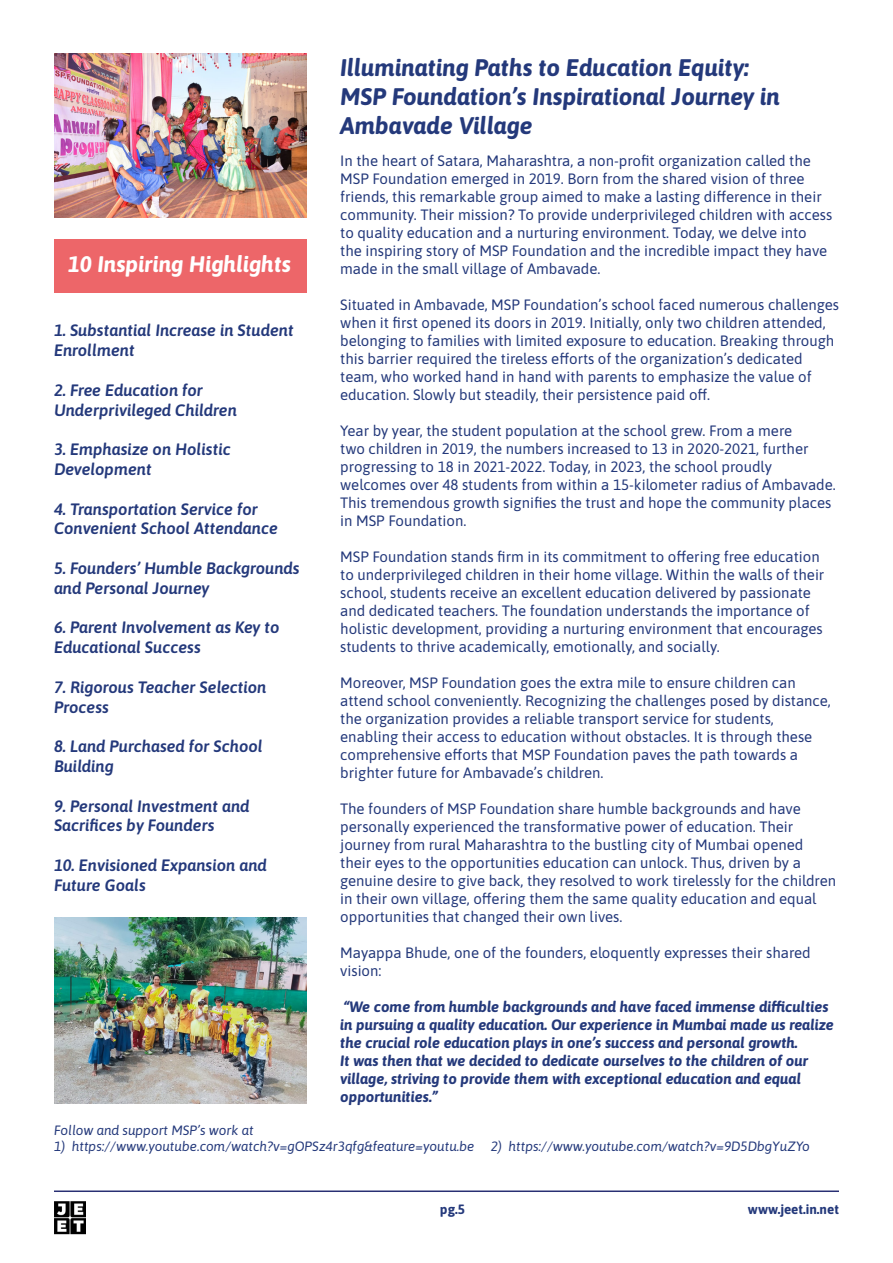
<style>
.page{position:relative;width:893px;height:1263px;background:#fff}
.page>*{position:absolute;margin:0;border:0;box-sizing:border-box;transform-origin:0 0}
.t1{font:italic 24px/28.8px "Asap";color:#24397b}
.t2{font:italic 22.5px "Asap";color:#fff}
.t3{font:italic 16.5px/19.8px "Asap";color:#24397b}
.t4{font:15px/18px "Asap";color:#24397b}
.t5{font:italic 15px/18px "Asap";color:#24397b}
.t6{font:italic 13.5px "Asap";color:#24397b}
.t7{font:13.5px "Asap";color:#24397b}
</style>
<div class="page">
<img style="left:54px;top:1201px;width:32px;height:34px">
<img style="left:54px;top:54px;width:252px;height:163px">
<img style="left:54px;top:917px;width:252px;height:186px">
<div style="left:54px;top:239px;width:252px;height:54px;background:#ed6669"></div>
<hr style="left:54px;top:1190px;width:785px;height:2px;background:#292f73">
<p class="t2" style="left:68px;top:249px;width:225px">10 Inspiring Highlights</p>
<p class="t3" style="left:54px;top:320px;width:241px">1. Substantial Increase in Student<br>Enrollment</p>
<p class="t3" style="left:54px;top:379px;width:184px">2. Free Education for<br>Underprivileged Children</p>
<p class="t3" style="left:54px;top:439px;width:178px">3. Emphasize on Holistic<br>Development</p>
<p class="t3" style="left:54px;top:498px;width:225px">4. Transportation Service for<br>Convenient School Attendance</p>
<p class="t3" style="left:54px;top:557px;width:247px">5. Founders’ Humble Backgrounds and Personal Journey</p>
<p class="t3" style="left:54px;top:617px;width:227px">6. Parent Involvement as Key to<br>Educational Success</p>
<p class="t3" style="left:54px;top:676px;width:214px">7. Rigorous Teacher Selection<br>Process</p>
<p class="t3" style="left:54px;top:736px;width:210px">8. Land Purchased for School<br>Building</p>
<p class="t3" style="left:54px;top:795px;width:197px">9. Personal Investment and<br>Sacrifices by Founders</p>
<p class="t3" style="left:54px;top:854px;width:214px">10. Envisioned Expansion and<br>Future Goals</p>
<p class="t1" style="left:340px;top:52px;width:441px">Illuminating Paths to Education Equity:<br>MSP Foundation’s Inspirational Journey in<br>Ambavade Village</p>
<p class="t4" style="left:340px;top:151px;width:493px">In the heart of Satara, Maharashtra, a non-profit organization called the MSP Foundation emerged in 2019. Born from the shared vision of three friends, this remarkable group aimed to make a lasting difference in their community. Their mission? To provide underprivileged children with access to quality education and a nurturing environment. Today, we delve into the inspiring story of MSP Foundation and the incredible impact they have made in the small village of Ambavade.</p>
<p class="t4" style="left:340px;top:295px;width:500px">Situated in Ambavade, MSP Foundation’s school faced numerous challenges when it first opened its doors in 2019. Initially, only two children attended, belonging to families with limited exposure to education. Breaking through this barrier required the tireless efforts of the organization’s dedicated team, who worked hand in hand with parents to emphasize the value of education. Slowly but steadily, their persistence paid off.</p>
<p class="t4" style="left:340px;top:421px;width:497px">Year by year, the student population at the school grew. From a mere<br>two children in 2019, the numbers increased to 13 in 2020-2021, further progressing to 18 in 2021-2022. Today, in 2023, the school proudly welcomes over 48 students from within a 15-kilometer radius of Ambavade.<br>This tremendous growth signifies the trust and hope the community places in MSP Foundation.</p>
<p class="t4" style="left:340px;top:547px;width:486px">MSP Foundation stands firm in its commitment to offering free education to underprivileged children in their home village. Within the walls of their school, students receive an excellent education delivered by passionate and dedicated teachers. The foundation understands the importance of holistic development, providing a nurturing environment that encourages students to thrive academically, emotionally, and socially.</p>
<p class="t4" style="left:340px;top:673px;width:492px">Moreover, MSP Foundation goes the extra mile to ensure children can attend school conveniently. Recognizing the challenges posed by distance, the organization provides a reliable transport service for students, enabling their access to education without obstacles. It is through these comprehensive efforts that MSP Foundation paves the path towards a brighter future for Ambavade’s children.</p>
<p class="t4" style="left:340px;top:799px;width:497px">The founders of MSP Foundation share humble backgrounds and have personally experienced the transformative power of education. Their journey from rural Maharashtra to the bustling city of Mumbai opened their eyes to the opportunities education can unlock. Thus, driven by a genuine desire to give back, they resolved to work tirelessly for the children in their own village, offering them the same quality education and equal opportunities that changed their own lives.</p>
<p class="t4" style="left:340px;top:943px;width:472px">Mayappa Bhude, one of the founders, eloquently expresses their shared vision:</p>
<p class="t5" style="left:340px;top:997px;width:495px">“We come from humble backgrounds and have faced immense difficulties in pursuing a quality education. Our experience in Mumbai made us realize the crucial role education plays in one’s success and personal growth.<br>It was then that we decided to dedicate ourselves to the children of our village, striving to provide them with exceptional education and equal opportunities.”</p>
<p class="t6" style="left:54px;top:1121px;width:201px">Follow and support MSP’s work at</p>
<p class="t6" style="left:54px;top:1137px;width:757px">1) https://www.youtube.com/watch?v=gOPSz4r3qfg&amp;feature=youtu.be 2) https://www.youtube.com/watch?v=9D5DbgYuZYo</p>
<p class="t7" style="left:440px;top:1200px;width:27px">pg.5</p>
<p class="t7" style="left:748px;top:1200px;width:93px">www.jeet.in.net</p>
</div>
